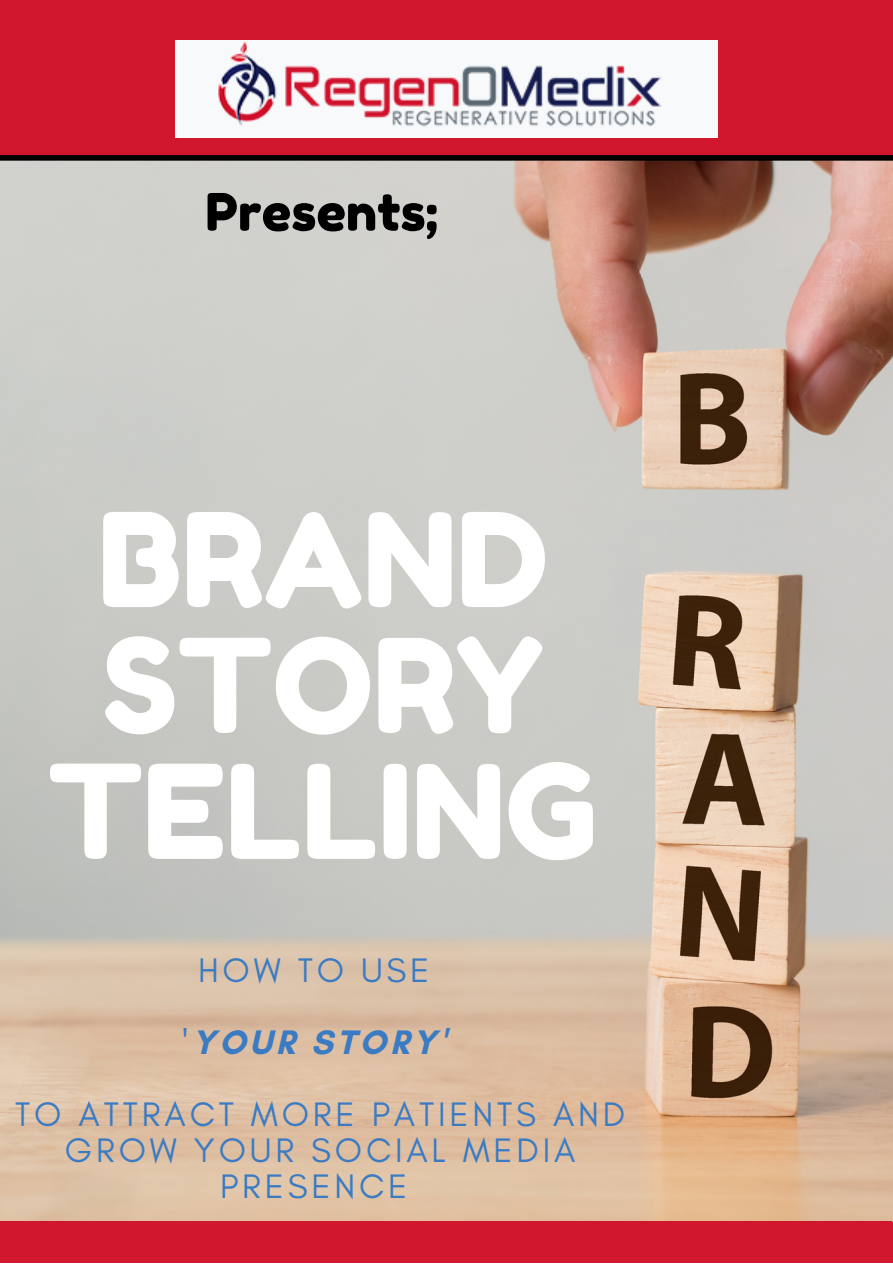
<style>
.page{position:relative;width:893px;height:1264px;background:#fff}
.page>*{position:absolute;margin:0;border:0;box-sizing:border-box;transform-origin:0 0}
.t1{font:129.75px/125.9px "Fredoka One";color:#fff;text-align:center}
.t2{font:51.6px "Fredoka One";color:#000}
.t3{font:34.65px/72px "Glacial Indifference";letter-spacing:.11em;color:#3a7bc3;text-align:center}
.s1{font-weight:700}
</style>
<div class="page">
<div style="left:0;top:0;width:892px;height:1262px;background:#d1172e"></div>
<img style="left:0;top:161px;width:892px;height:1060px">
<img style="left:175px;top:41px;width:542px;height:96px">
<div style="left:0;top:155px;width:892px;height:6px;background:#000"></div>
<h2 class="t2" style="left:205px;top:180px;width:234px">Presents;</h2>
<h1 class="t1" style="left:48px;top:496px;width:551px">BRAND<br>STORY<br>TELLING</h1>
<p class="t3" style="left:15px;top:934px;width:611px">HOW TO USE<br>'<span class="s1">YOUR STORY'<br></span>TO ATTRACT MORE PATIENTS AND</p>
<p class="t3" style="left:65px;top:1131px;width:512px;line-height:36px">GROW YOUR SOCIAL MEDIA<br>PRESENCE</p>
</div>
